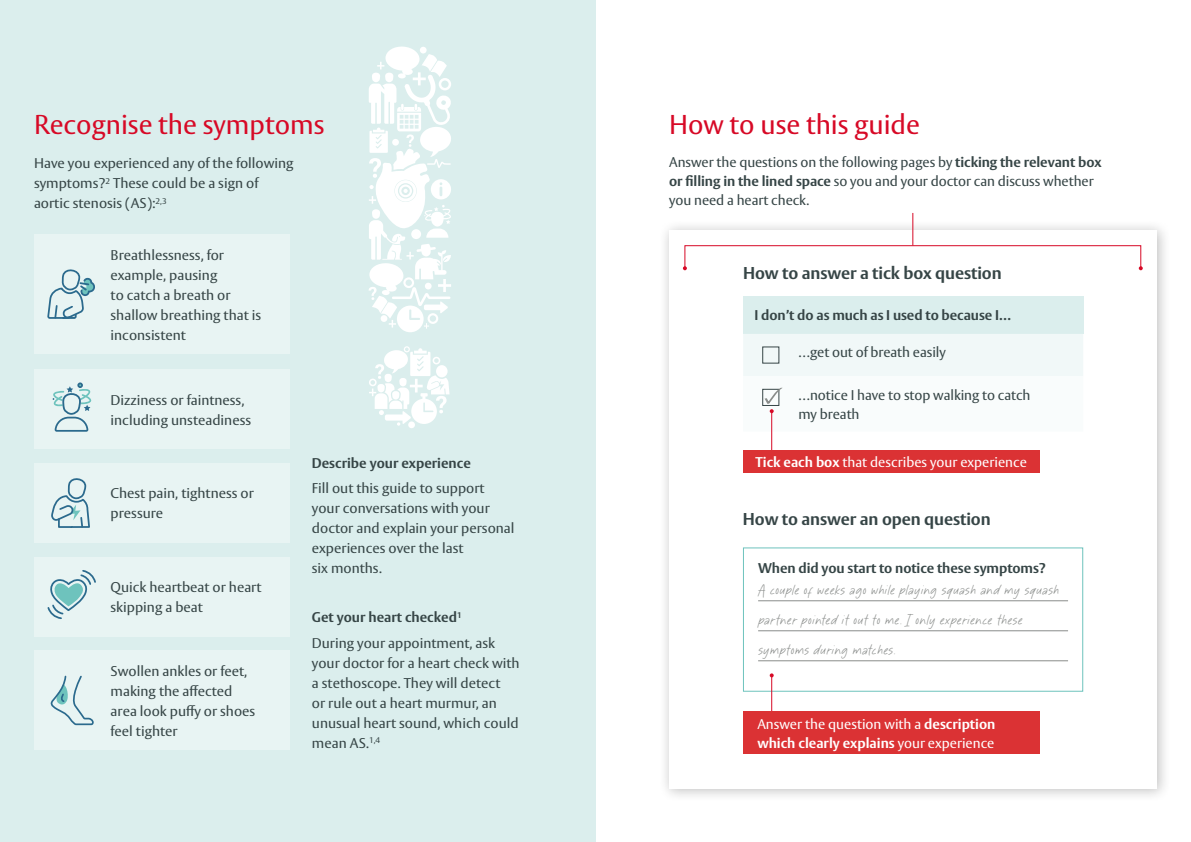
<style>
.page{position:relative;width:1191px;height:842px;background:#fff}
.page>*{position:absolute;margin:0;border:0;box-sizing:border-box;transform-origin:0 0}
.t1{font:27px "Vesta Std";color:#d70926}
.t2{font:700 17px "Vesta Std";letter-spacing:-.005em;color:#364546}
.t3{font:16px/30px "Delight Paradise";color:#898c8a}
.t4{font:14px/20px "Vesta Std";color:#364546}
.t5{font:14px/19px "Vesta Std";color:#fff}
.t6{font:700 14px "Vesta Std";letter-spacing:-.005em;color:#364546}
.s1{font-weight:700}
</style>
<div class="page">
<div style="left:0;top:0;width:595px;height:842px;background:#dbeeed"></div>
<div style="left:658px;top:219px;width:513px;height:584px;background:#000;opacity:.25"></div>
<div style="left:668px;top:230px;width:488px;height:558px;background:#fff"></div>
<hr style="left:758px;top:600px;width:310px;height:1px;background:#898c8a">
<hr style="left:758px;top:630px;width:310px;height:1px;background:#898c8a">
<hr style="left:758px;top:660px;width:310px;height:1px;background:#898c8a">
<div style="left:743px;top:547px;width:340px;height:145px;border:1px solid #6ec3bd"></div>
<div style="left:34px;top:235px;width:255px;height:119px;background:#e8f4f3"></div>
<svg style="left:47px;top:269px;width:48px;height:50px"></svg>
<div style="left:34px;top:463px;width:255px;height:79px;background:#e8f4f3"></div>
<svg style="left:51px;top:478px;width:39px;height:50px"></svg>
<div style="left:684px;top:245px;width:457px;height:24px;border:1px solid #d70926"></div>
<svg style="left:683px;top:266px;width:4px;height:4px"></svg>
<svg style="left:1138px;top:266px;width:4px;height:4px"></svg>
<hr style="left:912px;top:213px;width:1px;height:32px;background:#d70926">
<div style="left:743px;top:296px;width:340px;height:38px;background:#dbeeed"></div>
<hr style="left:771px;top:675px;width:1px;height:40px;background:#d70926">
<svg style="left:769px;top:673px;width:4px;height:4px"></svg>
<hr style="left:771px;top:411px;width:1px;height:44px;background:#d70926">
<div style="left:743px;top:450px;width:296px;height:22px;background:#db3234"></div>
<div style="left:743px;top:712px;width:296px;height:42px;background:#db3234"></div>
<div style="left:34px;top:557px;width:255px;height:79px;background:#e8f4f3"></div>
<svg style="left:47px;top:570px;width:49px;height:49px"></svg>
<div style="left:34px;top:369px;width:255px;height:80px;background:#e8f4f3"></div>
<svg style="left:53px;top:382px;width:38px;height:50px"></svg>
<div style="left:34px;top:651px;width:255px;height:99px;background:#e8f4f3"></div>
<svg style="left:51px;top:675px;width:43px;height:51px"></svg>
<svg style="left:743px;top:334px;width:340px;height:98px"></svg>
<svg style="left:369px;top:46px;width:82px;height:286px"></svg>
<div style="left:408px;top:421px;width:7px;height:7px;background:#fff;border-radius:50%"></div>
<svg style="left:369px;top:346px;width:80px;height:80px"></svg>
<h1 class="t1" style="left:34px;top:109px;width:292px">Recognise the symptoms</h1>
<p class="t4" style="left:34px;top:153px;width:261px">Have you experienced any of the following symptoms?<sup>2</sup> These could be a sign of aortic stenosis (AS):<sup>2,3</sup></p>
<p class="t4" style="left:111px;top:245px;width:152px">Breathlessness, for example, pausing<br>to catch a breath or shallow breathing that is inconsistent</p>
<p class="t4" style="left:111px;top:390px;width:142px">Dizziness or faintness, including unsteadiness</p>
<p class="t4" style="left:111px;top:483px;width:145px">Chest pain, tightness or pressure</p>
<p class="t4" style="left:111px;top:577px;width:152px">Quick heartbeat or heart skipping a beat</p>
<p class="t4" style="left:111px;top:661px;width:146px">Swollen ankles or feet, making the affected area look puffy or shoes feel tighter</p>
<p class="t6" style="left:312px;top:454px;width:160px">Describe your experience</p>
<p class="t4" style="left:312px;top:478px;width:204px">Fill out this guide to support your conversations with your doctor and explain your personal experiences over the last<br>six months.</p>
<p class="t4" style="left:312px;top:604px;width:185px;line-height:25.7px"><span class="s1">Get your heart checked</span><sup>1<br></sup>During your appointment, ask</p>
<p class="t4" style="left:312px;top:653px;width:209px">your doctor for a heart check with a stethoscope. They will detect<br>or rule out a heart murmur, an unusual heart sound, which could mean AS.<sup>1,4</sup></p>
<h1 class="t1" style="left:669px;top:109px;width:252px">How to use this guide</h1>
<p class="t4" style="left:669px;top:153px;width:434px;line-height:19px">Answer the questions on the following pages by <span class="s1">ticking the relevant box or filling in the lined space</span> so you and your doctor can discuss whether you need a heart check.</p>
<p class="t2" style="left:743px;top:263px;width:260px">How to answer a tick box question</p>
<p class="t6" style="left:754px;top:307px;width:258px">I don’t do as much as I used to because I…</p>
<p class="t4" style="left:798px;top:342px;width:149px">…get out of breath easily</p>
<p class="t4" style="left:798px;top:385px;width:234px;line-height:19px">…notice I have to stop walking to catch my breath</p>
<p class="t5" style="left:755px;top:452px;width:273px"><span class="s1">Tick each box</span> that describes your experience</p>
<p class="t2" style="left:743px;top:509px;width:249px">How to answer an open question</p>
<p class="t6" style="left:758px;top:560px;width:289px">When did you start to notice these symptoms?</p>
<p class="t3" style="left:758px;top:576px;width:303px">A couple of weeks ago while playing squash and my squash partner pointed it out to me. I only experience these symptoms during matches.</p>
<p class="t5" style="left:757px;top:714px;width:240px">Answer the question with a <span class="s1">description which clearly explains</span> your experience</p>
</div>
